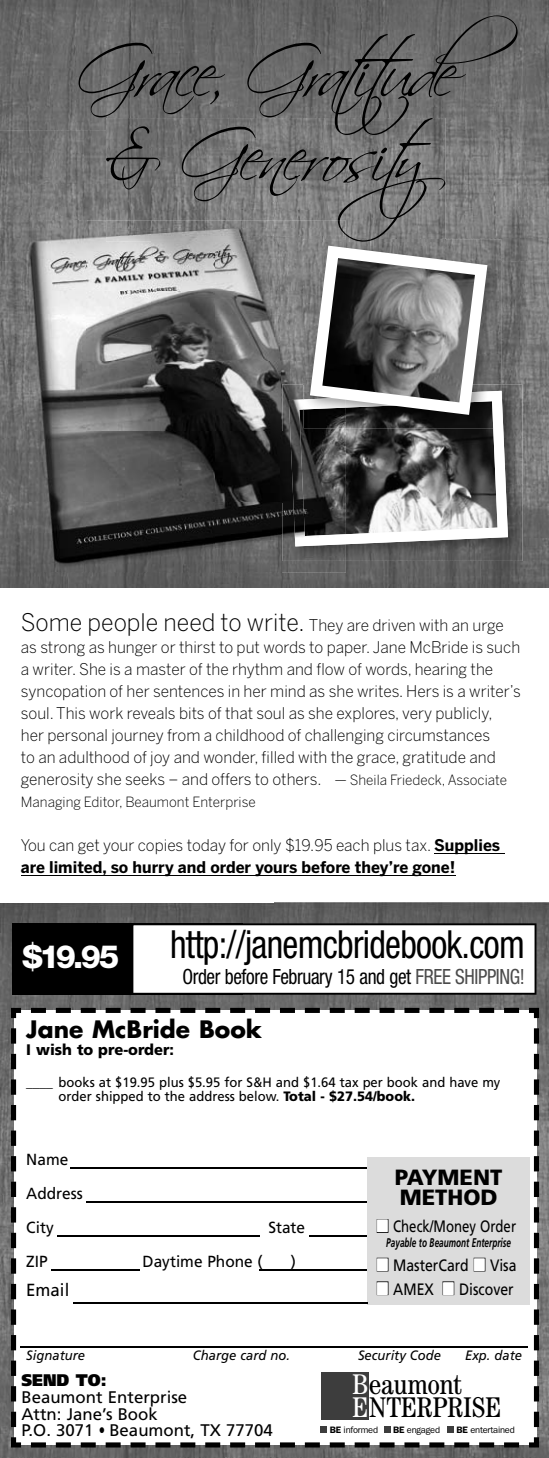
<style>
.page{position:relative;width:549px;height:1458px;background:#fff}
.page>*{position:absolute;margin:0;border:0;box-sizing:border-box;transform-origin:0 0}
.t1{font:70px/84px "Scriptina";letter-spacing:-.075em;color:#000;text-align:center}
.t2{font:condensed 38.8px "Helvetica Neue LT Std";letter-spacing:-.02em;color:#000;scale:.92 1}
.t3{font:800 32px "Helvetica Neue LT Std";color:#fff}
.t4{font:condensed 28.6px/22.8px "Century";letter-spacing:-.01em;color:#000}
.t5{font:700 23.4px "Futura";color:#000}
.t6{font:900 22px/20.2px "Frutiger";color:#000}
.t7{font:condensed 21px "Helvetica Neue LT Std";letter-spacing:-.02em;color:#000;scale:.92 1}
.t8{font:17.6px "Frutiger";color:#000;scale:.96 1}
.t9{font:16.8px/16.8px "Frutiger";color:#000}
.t10{font:900 16.8px "Frutiger";color:#000;scale:.94 1}
.t11{font:16.6px "Frutiger";color:#000;scale:.85 1}
.t12{font:16.6px "Frutiger";color:#000;scale:.8 1}
.t13{font:300 16px/22px "Benton Sans";color:#000}
.t14{font:700 16px/22px "Benton Sans";color:#000}
.t15{font:16px/34px "Frutiger";color:#000;scale:.96 1}
.t16{font:900 15.2px "Frutiger";color:#000;scale:.96 1}
.t17{font:300 14px "Benton Sans";color:#000}
.t18{font:13.6px/14.6px "Frutiger";color:#000}
.t19{font:italic 13.6px "Frutiger";color:#000;scale:.96 1}
.t20{font:italic 700 12.6px "Frutiger";color:#000;scale:.65 1}
.t21{font:9.4px "Franklin Gothic";letter-spacing:-.02em;color:#000}
.s1{font-size:24px}
.s2{font-size:14px}
.s3{font-weight:300}
.s4{color:#4b4b4b}
.s5{font-weight:900}
.s6{color:#fff}
.s7{font-weight:600}
</style>
<div class="page">
<img style="left:0;top:0;width:412px;height:130px">
<img style="left:412px;top:0;width:137px;height:261px">
<img style="left:0;top:130px;width:106px;height:131px">
<img style="left:0;top:261px;width:68px;height:327px">
<img style="left:481px;top:261px;width:68px;height:327px">
<img style="left:68px;top:561px;width:413px;height:27px">
<img style="left:106px;top:118px;width:339px;height:121px">
<img style="left:0;top:903px;width:549px;height:555px">
<div style="left:13px;top:923px;width:230px;height:72px;background:#000"></div>
<svg style="left:133px;top:923px;width:403px;height:72px"></svg>
<img style="left:346px;top:384px;width:176px;height:177px">
<svg style="left:346px;top:391px;width:162px;height:155px"></svg>
<img style="left:21px;top:221px;width:130px;height:70px">
<img style="left:151px;top:242px;width:152px;height:49px">
<img style="left:21px;top:291px;width:282px;height:141px">
<img style="left:21px;top:432px;width:261px;height:70px">
<img style="left:21px;top:502px;width:325px;height:71px">
<img style="left:106px;top:221px;width:240px;height:21px">
<img style="left:282px;top:384px;width:21px;height:118px">
<img style="left:282px;top:502px;width:64px;height:59px">
<img style="left:289px;top:399px;width:57px;height:147px">
<img style="left:303px;top:239px;width:198px;height:159px">
<img style="left:303px;top:239px;width:142px;height:3px">
<img style="left:346px;top:391px;width:155px;height:37px">
<img style="left:303px;top:398px;width:43px;height:30px">
<svg style="left:310px;top:246px;width:177px;height:169px"></svg>
<svg style="left:11px;top:1008px;width:528px;height:440px"></svg>
<hr style="left:70px;top:1168px;width:367px;height:1px;background:#000">
<hr style="left:86px;top:1202px;width:351px;height:1px;background:#000">
<hr style="left:57px;top:1236px;width:202px;height:1px;background:#000">
<hr style="left:51px;top:1270px;width:89px;height:1px;background:#000">
<hr style="left:259px;top:1270px;width:178px;height:1px;background:#000">
<hr style="left:309px;top:1235px;width:75px;height:1px;background:#000">
<hr style="left:21px;top:1346px;width:507px;height:2px;background:#000">
<div style="left:367px;top:1158px;width:163px;height:147px;background:#dcdcdc"></div>
<div style="left:377px;top:1219px;width:11px;height:14px;border:1px solid #000"></div>
<div style="left:377px;top:1258px;width:11px;height:13px;border:1px solid #000"></div>
<div style="left:474px;top:1258px;width:11px;height:13px;border:1px solid #000"></div>
<div style="left:377px;top:1281px;width:11px;height:14px;border:1px solid #000"></div>
<div style="left:443px;top:1281px;width:11px;height:14px;border:1px solid #000"></div>
<hr style="left:73px;top:1303px;width:294px;height:1px;background:#000">
<svg style="left:321px;top:1370px;width:194px;height:66px"></svg>
<div style="left:447px;top:1427px;width:7px;height:6px;background:#3d3d3d"></div>
<hr style="left:434px;top:853px;width:70px;height:1px;background:#000">
<hr style="left:21px;top:875px;width:434px;height:1px;background:#000">
<h1 class="t1" style="left:76px;top:30px;width:443px">Grace, Gratitude &amp; Generosity</h1>
<p class="t13" style="left:21px;top:614px;width:502px"><span class="s1">Some people need to write.</span> They are driven with an urge as strong as hunger or thirst to put words to paper. Jane McBride is such a writer. She is a master of the rhythm and flow of words, hearing the syncopation of her sentences in her mind as she writes. Hers is a writer’s soul. This work reveals bits of that soul as she explores, very publicly,<br>her personal journey from a childhood of challenging circumstances<br>to an adulthood of joy and wonder, filled with the grace, gratitude and generosity she seeks – and offers to others. <span class="s2">— Sheila Friedeck, Associate</span></p>
<p class="t17" style="left:21px;top:794px;width:236px">Managing Editor, Beaumont Enterprise</p>
<p class="t14" style="left:21px;top:834px;width:481px"><span class="s3">You can get your copies today for only $19.95 each plus tax.</span> Supplies are limited, so hurry and order yours before they’re gone!</p>
<h2 class="t2" style="left:170px;top:922px;width:387px">http://janemcbridebook.com</h2>
<h3 class="t7" style="left:182px;top:965px;width:374px">Order before February 15 and get <span class="s4">FREE SHIPPING!</span></h3>
<h3 class="t5" style="left:26px;top:1013px;width:237px">Jane McBride Book</h3>
<p class="t16" style="left:26px;top:1040px;width:155px">I wish to pre-order:</p>
<p class="t18" style="left:59px;top:1075px;width:443px;text-indent:-32px">____ books at $19.95 plus $5.95 for S&amp;H and $1.64 tax per book and have my order shipped to the address below. <span class="s5">Total - $27.54/book.</span></p>
<h3 class="t3" style="left:23px;top:938px;width:98px">$19.95</h3>
<p class="t15" style="left:26px;top:1142px;width:60px">Name<br>Address<br>City</p>
<p class="t15" style="left:268px;top:1210px;width:40px">State</p>
<p class="t15" style="left:26px;top:1244px;width:24px">ZIP</p>
<p class="t15" style="left:143px;top:1244px;width:127px">Daytime Phone (</p>
<p class="t15" style="left:291px;top:1244px;width:7px">)</p>
<p class="t8" style="left:26px;top:1280px;width:46px">Email</p>
<h3 class="t6" style="left:395px;top:1167px;width:109px">PAYMENT<br>METHOD</h3>
<p class="t12" style="left:377px;top:1217px;width:176px"><span class="s6">■</span> Check/Money Order</p>
<p class="t20" style="left:386px;top:1236px;width:193px">Payable to Beaumont Enterprise</p>
<p class="t11" style="left:377px;top:1255px;width:166px"><span class="s6">■</span> MasterCard <span class="s6">■</span> Visa</p>
<p class="t11" style="left:377px;top:1279px;width:163px"><span class="s6">■</span> AMEX <span class="s6">■</span> Discover</p>
<p class="t19" style="left:26px;top:1347px;width:63px">Signature</p>
<p class="t19" style="left:193px;top:1347px;width:103px">Charge card no.</p>
<p class="t19" style="left:358px;top:1347px;width:88px">Security Code</p>
<p class="t19" style="left:465px;top:1347px;width:61px">Exp. date</p>
<p class="t10" style="left:21px;top:1370px;width:92px">SEND TO:</p>
<p class="t9" style="left:21px;top:1389px;width:253px">Beaumont Enterprise<br>Attn: Jane’s Book<br>P.O. 3071 <span class="s5">•</span> Beaumont, TX 77704</p>
<h3 class="t4" style="left:352px;top:1373px;width:150px"><span class="s6">B</span>eaumont<br><span class="s6">E</span>NTERPRISE</h3>
<p class="t21" style="left:330px;top:1425px;width:50px"><span class="s7">BE</span> informed</p>
<p class="t21" style="left:393px;top:1425px;width:49px"><span class="s7">BE</span> engaged</p>
<p class="t21" style="left:457px;top:1425px;width:60px"><span class="s7">BE</span> entertained</p>
</div>
